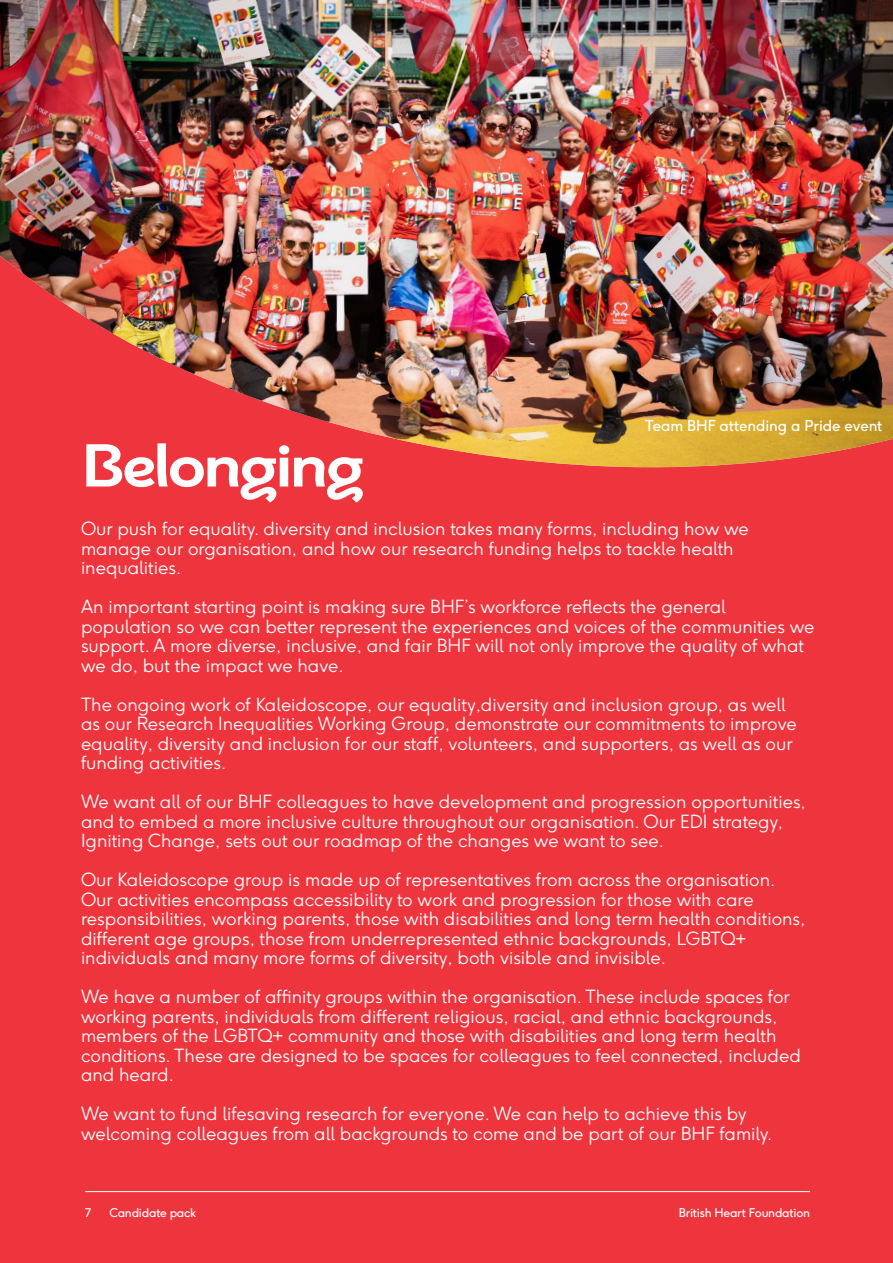
<style>
.page{position:relative;width:893px;height:1263px;background:#ee343d}
.page>*{position:absolute;margin:0;border:0;box-sizing:border-box;transform-origin:0 0}
.t1{font:700 60px "BHF Beats";letter-spacing:-.04em;color:#fff;scale:1.09 1}
.t2{font:300 18px/19.5px "F37 Ginger";color:#fff}
.t3{font:15px "F37 Ginger";letter-spacing:-.005em;color:#fff}
.t4{font:12px "F37 Ginger";letter-spacing:-.02em;color:#fff}
</style>
<div class="page">
<img style="left:0;top:0;width:893px;height:468px">
<hr style="left:85px;top:1191px;width:725px;height:1px;background:#fff">
<p class="t1" style="left:81px;top:430px;width:262px">Belonging</p>
<p class="t3" style="left:645px;top:416px;width:239px">Team BHF attending a Pride event</p>
<p class="t2" style="left:81px;top:519px;width:669px">Our push for equality. diversity and inclusion takes many forms, including how we manage our organisation, and how our research funding helps to tackle health inequalities.</p>
<p class="t2" style="left:81px;top:597px;width:735px">An important starting point is making sure BHF’s workforce reflects the general population so we can better represent the experiences and voices of the communities we support. A more diverse, inclusive, and fair BHF will not only improve the quality of what we do, but the impact we have.</p>
<p class="t2" style="left:81px;top:695px;width:717px">The ongoing work of Kaleidoscope, our equality,diversity and inclusion group, as well as our Research Inequalities Working Group, demonstrate our commitments to improve equality, diversity and inclusion for our staff, volunteers, and supporters, as well as our funding activities.</p>
<p class="t2" style="left:81px;top:792px;width:726px">We want all of our BHF colleagues to have development and progression opportunities, and to embed a more inclusive culture throughout our organisation. Our EDI strategy,<br>Igniting Change, sets out our roadmap of the changes we want to see.</p>
<p class="t2" style="left:81px;top:870px;width:726px">Our Kaleidoscope group is made up of representatives from across the organisation.<br>Our activities encompass accessibility to work and progression for those with care responsibilities, working parents, those with disabilities and long term health conditions, different age groups, those from underrepresented ethnic backgrounds, LGBTQ+ individuals and many more forms of diversity, both visible and invisible.</p>
<p class="t2" style="left:81px;top:987px;width:721px">We have a number of affinity groups within the organisation. These include spaces for working parents, individuals from different religious, racial, and ethnic backgrounds, members of the LGBTQ+ community and those with disabilities and long term health conditions. These are designed to be spaces for colleagues to feel connected, included and heard.</p>
<p class="t2" style="left:81px;top:1104px;width:689px">We want to fund lifesaving research for everyone. We can help to achieve this by welcoming colleagues from all backgrounds to come and be part of our BHF family.</p>
<p class="t4" style="left:85px;top:1205px;width:8px">7</p>
<p class="t4" style="left:109px;top:1205px;width:89px">Candidate pack</p>
<p class="t4" style="left:679px;top:1205px;width:133px">British Heart Foundation</p>
</div>
